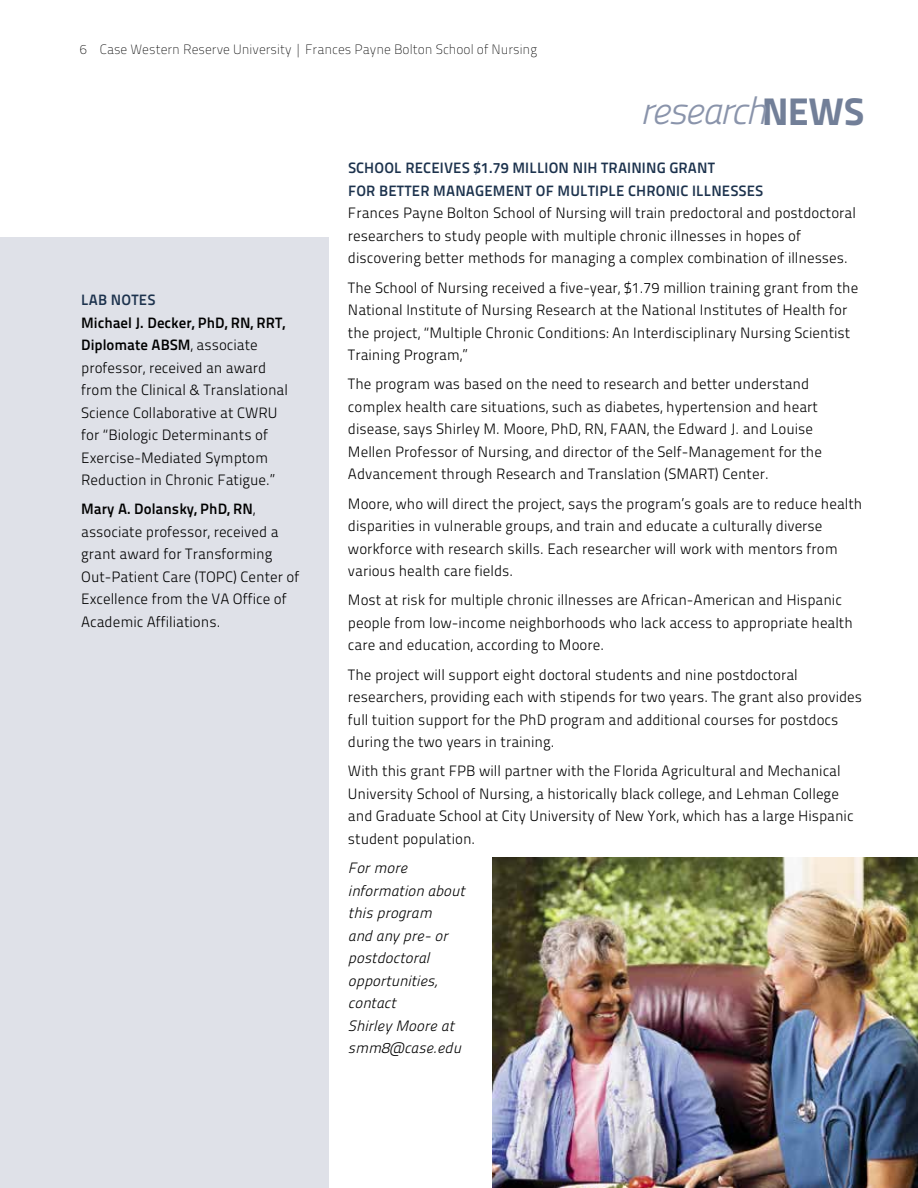
<style>
.page{position:relative;width:918px;height:1188px;background:#fff}
.page>*{position:absolute;margin:0;border:0;box-sizing:border-box;transform-origin:0 0}
.t1{font:38.25px "Titillitalic 250 wt";letter-spacing:-.06em;color:#8a94ab}
.t2{font:15px/22.5px "Titillium Maps 26 L 250 wt";color:#000}
.t3{font:15px/22.5px "Titillitalic 250 wt";color:#000}
.t4{font:15px/22.5px "Titillium Maps 26 L 750 wt";letter-spacing:.01em;color:#1c324d}
.t5{font:15px/22.5px "Titillium Maps 26 L 750 wt";color:#000}
.t6{font:13.5px "Titillium Maps 26 L 1 wt";color:#000}
.s1{font-family:"Titillium Maps 26 L 999 wt";font-size:38.4px;color:#727f98}
.s2{font-family:"Titillium Maps 26 L 250 wt"}
</style>
<div class="page">
<img style="left:493px;top:858px;width:425px;height:330px">
<div style="left:0;top:238px;width:329px;height:950px;background:#dfe1e8"></div>
<p class="t6" style="left:80px;top:39px;width:459px">6 Case Western Reserve University | Frances Payne Bolton School of Nursing</p>
<h1 class="t1" style="left:640px;top:83px;width:226px">research<span class="s1">NEWS</span></h1>
<p class="t4" style="left:81px;top:288px;width:76px">LAB NOTES</p>
<p class="t5" style="left:81px;top:310px;width:205px">Michael J. Decker, PhD, RN, RRT,<br>Diplomate ABSM<span class="s2">, associate</span></p>
<p class="t2" style="left:81px;top:355px;width:208px">professor, received an award from the Clinical &amp; Translational<br>Science Collaborative at CWRU for “Biologic Determinants of<br>Exercise-Mediated Symptom<br>Reduction in Chronic Fatigue.”</p>
<p class="t5" style="left:81px;top:497px;width:176px">Mary A. Dolansky, PhD, RN<span class="s2">,</span></p>
<p class="t2" style="left:81px;top:519px;width:220px">associate professor, received a grant award for Transforming<br>Out-Patient Care (TOPC) Center of<br>Excellence from the VA Office of<br>Academic Affiliations.</p>
<p class="t4" style="left:348px;top:156px;width:417px">SCHOOL RECEIVES $1.79 MILLION NIH TRAINING GRANT<br>FOR BETTER MANAGEMENT OF MULTIPLE CHRONIC ILLNESSES</p>
<p class="t2" style="left:348px;top:201px;width:509px">Frances Payne Bolton School of Nursing will train predoctoral and postdoctoral researchers to study people with multiple chronic illnesses in hopes of discovering better methods for managing a complex combination of illnesses.</p>
<p class="t2" style="left:348px;top:275px;width:512px">The School of Nursing received a five-year, $1.79 million training grant from the National Institute of Nursing Research at the National Institutes of Health for the project, “Multiple Chronic Conditions: An Interdisciplinary Nursing Scientist Training Program,”</p>
<p class="t2" style="left:348px;top:372px;width:476px">The program was based on the need to research and better understand complex health care situations, such as diabetes, hypertension and heart disease, says Shirley M. Moore, PhD, RN, FAAN, the Edward J. and Louise Mellen Professor of Nursing, and director of the Self-Management for the Advancement through Research and Translation (SMART) Center.</p>
<p class="t2" style="left:348px;top:491px;width:516px">Moore, who will direct the project, says the program’s goals are to reduce health disparities in vulnerable groups, and train and educate a culturally diverse workforce with research skills. Each researcher will work with mentors from various health care fields.</p>
<p class="t2" style="left:348px;top:588px;width:506px">Most at risk for multiple chronic illnesses are African-American and Hispanic people from low-income neighborhoods who lack access to appropriate health care and education, according to Moore.</p>
<p class="t2" style="left:348px;top:662px;width:516px">The project will support eight doctoral students and nine postdoctoral researchers, providing each with stipends for two years. The grant also provides full tuition support for the PhD program and additional courses for postdocs during the two years in training.</p>
<p class="t2" style="left:348px;top:759px;width:507px">With this grant FPB will partner with the Florida Agricultural and Mechanical University School of Nursing, a historically black college, and Lehman College and Graduate School at City University of New York, which has a large Hispanic student population.</p>
<p class="t3" style="left:348px;top:856px;width:119px">For more information about this program<br>and any pre- or postdoctoral opportunities, contact<br>Shirley Moore at smm8@case.edu</p>
</div>
